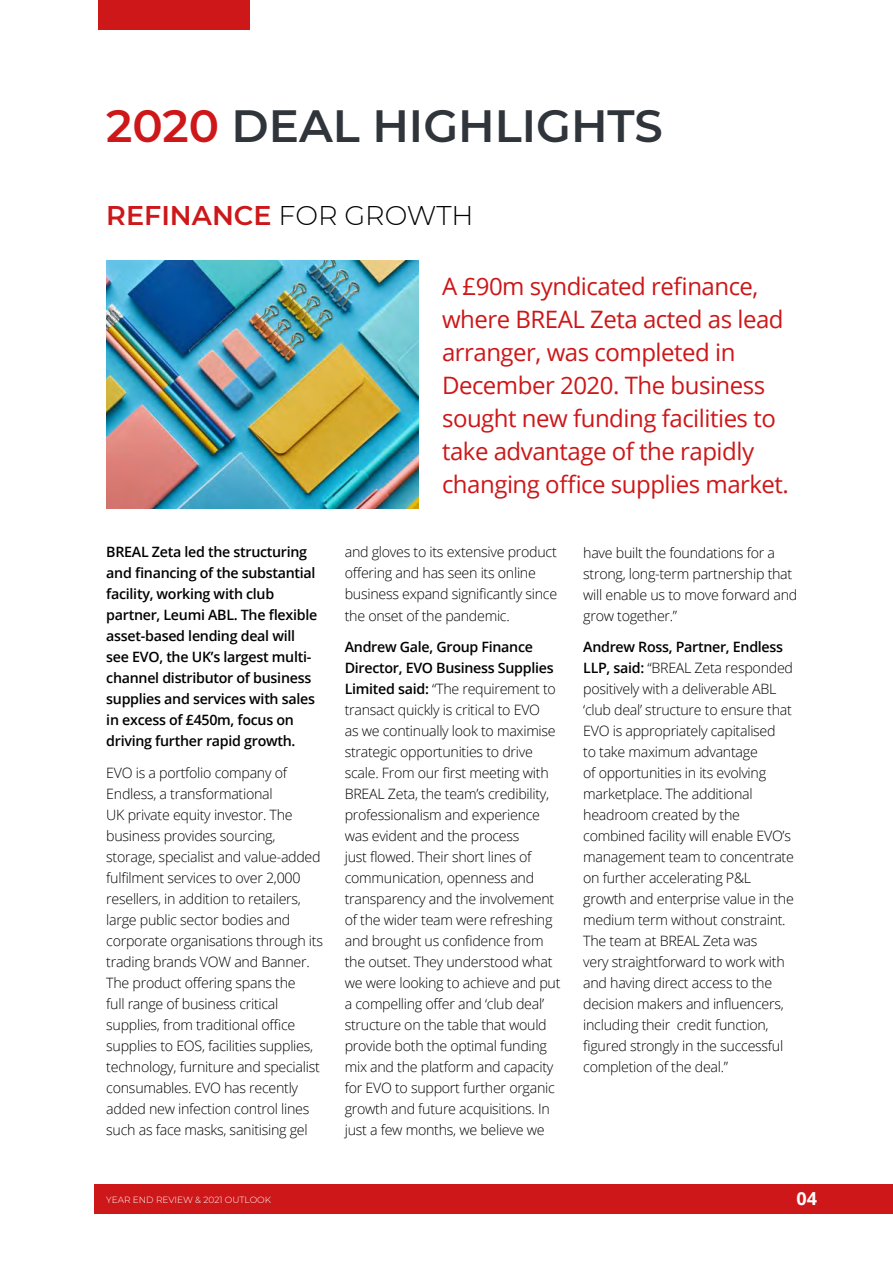
<style>
.page{position:relative;width:893px;height:1263px;background:#fff}
.page>*{position:absolute;margin:0;border:0;box-sizing:border-box;transform-origin:0 0}
.t1{font:600 45.15px "Montserrat";color:#2f353a}
.t2{font:600 27px "Montserrat";color:#cd1719}
.t3{font:24px/33px "Open Sans";letter-spacing:-.02em;color:#cd1719}
.t4{font:700 18px "Open Sans";color:#fff}
.t5{font:300 14.25px/21px "Open Sans";letter-spacing:-.02em;color:#000}
.t6{font:600 14.25px/21px "Open Sans";letter-spacing:-.02em;color:#000}
.t7{font:300 9px "Montserrat";color:#fff}
.s1{color:#cd1719}
.s2{font-weight:300;color:#000}
.s3{font-weight:600}
</style>
<div class="page">
<div style="left:95px;top:1183px;width:798px;height:30px;background:#cd1719"></div>
<div style="left:98px;top:0;width:151px;height:30px;background:#cd1719"></div>
<img style="left:106px;top:261px;width:312px;height:248px">
<h1 class="t1" style="left:106px;top:93px;width:558px"><span class="s1">2020</span> DEAL HIGHLIGHTS</h1>
<h2 class="t2" style="left:106px;top:197px;width:369px">REFINANCE <span class="s2">FOR GROWTH</span></h2>
<p class="t6" style="left:106px;top:541px;width:212px">BREAL Zeta led the structuring and financing of the substantial facility, working with club partner, Leumi ABL. The flexible asset-based lending deal will see EVO, the UK’s largest multi&shy;channel distributor of business supplies and services with sales in excess of £450m, focus on driving further rapid growth.</p>
<p class="t5" style="left:106px;top:762px;width:218px">EVO is a portfolio company of Endless, a transformational<br>UK private equity investor. The business provides sourcing, storage, specialist and value-added fulfilment services to over 2,000 resellers, in addition to retailers, large public sector bodies and corporate organisations through its trading brands VOW and Banner.<br>The product offering spans the<br>full range of business critical supplies, from traditional office supplies to EOS, facilities supplies, technology, furniture and specialist consumables. EVO has recently added new infection control lines such as face masks, sanitising gel</p>
<h3 class="t3" style="left:442px;top:269px;width:348px">A £90m syndicated refinance, where BREAL Zeta acted as lead arranger, was completed in<br>December 2020. The business sought new funding facilities to take advantage of the rapidly changing office supplies market.</h3>
<p class="t5" style="left:345px;top:541px;width:214px">and gloves to its extensive product offering and has seen its online business expand significantly since the onset of the pandemic.</p>
<p class="t5" style="left:345px;top:636px;width:217px"><span class="s3">Andrew Gale, Group Finance<br>Director, EVO Business Supplies<br>Limited said:</span> “The requirement to transact quickly is critical to EVO<br>as we continually look to maximise strategic opportunities to drive scale. From our first meeting with<br>BREAL Zeta, the team’s credibility, professionalism and experience was evident and the process<br>just flowed. Their short lines of communication, openness and transparency and the involvement of the wider team were refreshing and brought us confidence from the outset. They understood what we were looking to achieve and put a compelling offer and ‘club deal’ structure on the table that would provide both the optimal funding mix and the platform and capacity for EVO to support further organic growth and future acquisitions. In just a few months, we believe we</p>
<p class="t5" style="left:583px;top:541px;width:216px">have built the foundations for a strong, long-term partnership that will enable us to move forward and grow together.”</p>
<p class="t5" style="left:583px;top:636px;width:212px"><span class="s3">Andrew Ross, Partner, Endless<br>LLP, said:</span> “BREAL Zeta responded positively with a deliverable ABL ‘club deal’ structure to ensure that<br>EVO is appropriately capitalised<br>to take maximum advantage<br>of opportunities in its evolving marketplace. The additional headroom created by the combined facility will enable EVO’s management team to concentrate on further accelerating P&amp;L growth and enterprise value in the medium term without constraint.<br>The team at BREAL Zeta was<br>very straightforward to work with and having direct access to the decision makers and influencers, including their credit function, figured strongly in the successful completion of the deal.”</p>
<p class="t7" style="left:106px;top:1193px;width:166px">YEAR END REVIEW &amp; 2021 OUTLOOK</p>
<p class="t4" style="left:797px;top:1186px;width:22px">04</p>
</div>
